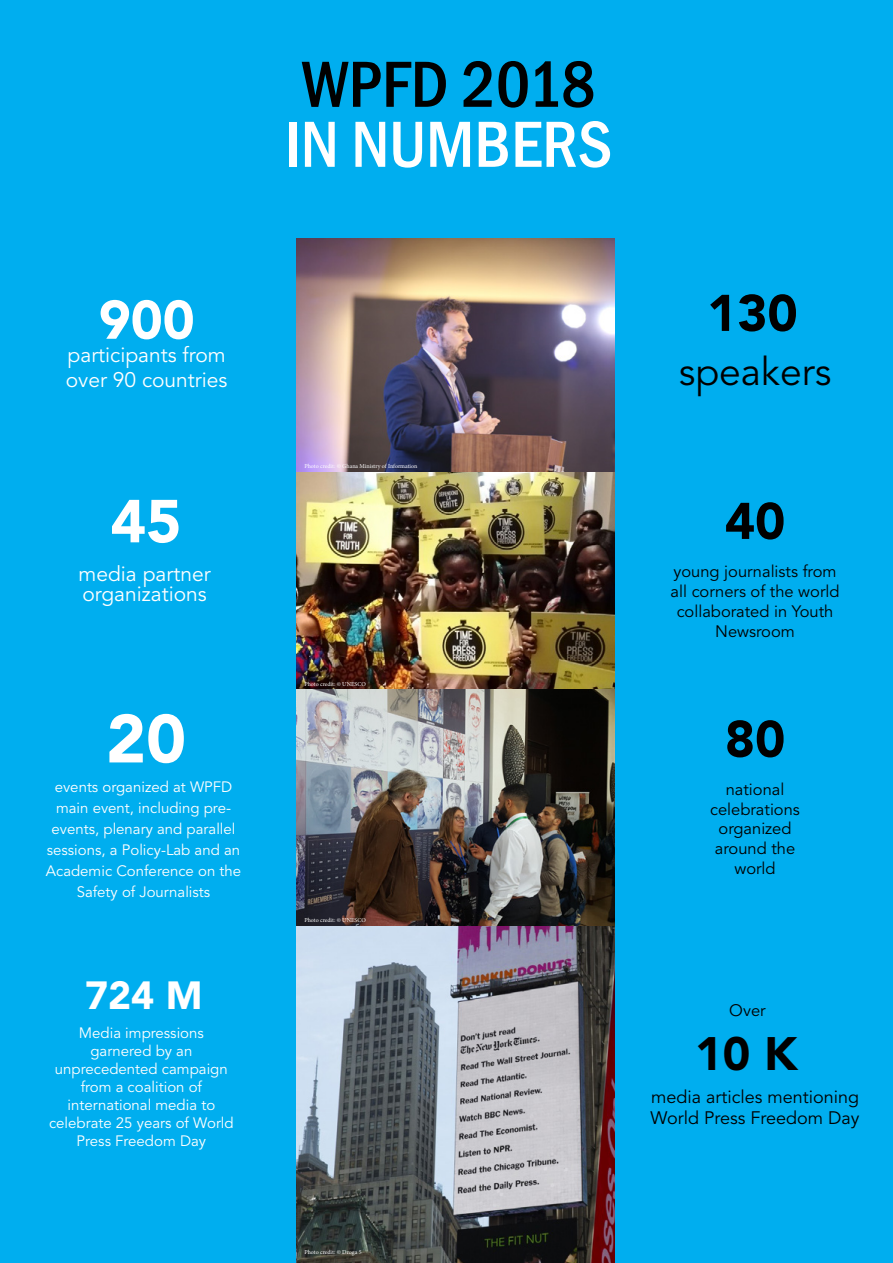
<style>
.page{position:relative;width:893px;height:1263px;background:#fff}
.page>*{position:absolute;margin:0;border:0;box-sizing:border-box;transform-origin:0 0}
.t1{font:500 condensed 67.5px "Franklin Gothic";color:#fff}
.t2{font:500 condensed 67.5px "Franklin Gothic";color:#000}
.t3{font:900 67.5px "Avenir LT Std";color:#fff}
.t4{font:900 60px "Avenir LT Std";color:#fff}
.t5{font:900 54px "Avenir LT Std";color:#fff}
.t6{font:900 51px "Avenir LT Std";color:#000}
.t7{font:900 46.5px "Avenir LT Std";color:#000}
.t8{font:39px "Avenir LT Std";color:#000}
.t9{font:900 39px "Avenir LT Std";color:#fff}
.t10{font:21px/25.2px "Avenir LT Std";color:#fff}
.t11{font:18px/21.6px "Avenir LT Std";color:#000}
.t12{font:16.5px/19.8px "Avenir LT Std";color:#000;text-align:center}
.t13{font:15px/18px "Avenir LT Std";color:#fff;text-align:center}
.t14{font:6px "Minion Pro";letter-spacing:-.005em;color:#fff}
</style>
<div class="page">
<img style="left:296px;top:925px;width:319px;height:338px">
<img style="left:296px;top:688px;width:319px;height:237px">
<img style="left:296px;top:237px;width:319px;height:235px">
<div style="left:0;top:0;width:893px;height:237px;background:#00aeef"></div>
<img style="left:296px;top:472px;width:319px;height:216px">
<div style="left:615px;top:688px;width:278px;height:237px;background:#00aeef"></div>
<div style="left:615px;top:471px;width:278px;height:217px;background:#00aeef"></div>
<div style="left:615px;top:925px;width:278px;height:338px;background:#00aeef"></div>
<div style="left:615px;top:237px;width:278px;height:235px;background:#00aeef"></div>
<div style="left:0;top:472px;width:296px;height:216px;background:#00aeef"></div>
<div style="left:0;top:688px;width:296px;height:237px;background:#00aeef"></div>
<div style="left:0;top:925px;width:296px;height:338px;background:#00aeef"></div>
<div style="left:0;top:237px;width:296px;height:237px;background:#00aeef"></div>
<h1 class="t2" style="left:302px;top:40px;width:296px">WPFD 2018</h1>
<h1 class="t1" style="left:285px;top:100px;width:329px">IN NUMBERS</h1>
<h3 class="t5" style="left:99px;top:287px;width:97px">900</h3>
<h3 class="t10" style="left:66px;top:343px;width:163px">participants from over 90 countries</h3>
<h2 class="t4" style="left:111px;top:485px;width:73px">45</h2>
<h3 class="t10" style="left:78px;top:565px;width:134px;line-height:19.5px">media partner organizations</h3>
<h1 class="t3" style="left:106px;top:698px;width:81px">20</h1>
<p class="t13" style="left:46px;top:776px;width:197px;line-height:21px">events organized at WPFD main event, including pre&shy;events, plenary and parallel sessions, a Policy-Lab and an<br>Academic Conference on the<br>Safety of Journalists</p>
<h3 class="t9" style="left:85px;top:971px;width:119px">724 M</h3>
<p class="t13" style="left:49px;top:1024px;width:186px">Media impressions garnered by an unprecedented campaign from a coalition of international media to celebrate 25 years of World<br>Press Freedom Day</p>
<p class="t14" style="left:304px;top:462px;width:114px">Photo credit: © Ghana Ministry of Information</p>
<p class="t14" style="left:304px;top:680px;width:63px">Photo credit: © UNESCO</p>
<p class="t14" style="left:304px;top:916px;width:63px">Photo credit: © UNESCO</p>
<p class="t14" style="left:304px;top:1248px;width:59px">Photo credit: © Droga 5</p>
<h3 class="t6" style="left:707px;top:282px;width:92px">130</h3>
<h3 class="t8" style="left:679px;top:349px;width:154px">speakers</h3>
<h3 class="t6" style="left:725px;top:490px;width:62px">40</h3>
<p class="t12" style="left:671px;top:562px;width:170px">young journalists from all corners of the world collaborated in Youth<br>Newsroom</p>
<h3 class="t6" style="left:725px;top:708px;width:62px">80</h3>
<p class="t12" style="left:710px;top:780px;width:91px">national celebrations organized around the world</p>
<p class="t12" style="left:729px;top:1001px;width:38px">Over</p>
<h3 class="t7" style="left:695px;top:1025px;width:104px">10 K</h3>
<p class="t11" style="left:650px;top:1086px;width:211px">media articles mentioning<br>World Press Freedom Day</p>
</div>
